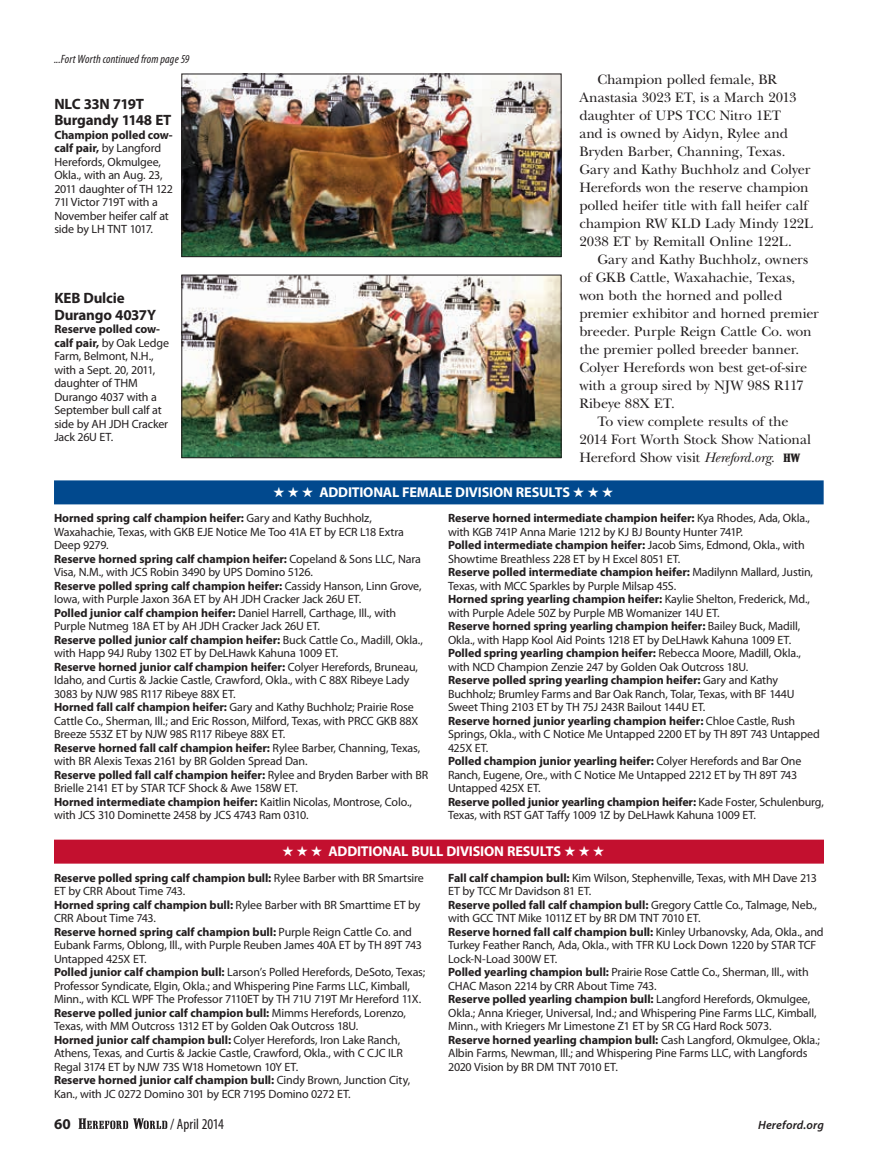
<style>
.page{position:relative;width:878px;height:1161px;background:#fff}
.page>*{position:absolute;margin:0;border:0;box-sizing:border-box;transform-origin:0 0}
.t1{font:700 15px/16.5px "Myriad Pro";letter-spacing:-.015em;color:#231f20}
.t2{font:condensed 15px "Myriad Pro";color:#231f20}
.t3{font:14.25px/18px "New Baskerville";letter-spacing:-.01em;color:#231f20}
.t4{font:700 14.25px "Myriad Pro";letter-spacing:-.015em;color:#fff}
.t5{font:12px/13.5px "Myriad Pro";letter-spacing:-.015em;color:#231f20}
.t6{font:italic condensed 12px "Myriad Pro";letter-spacing:.01em;color:#231f20}
.t7{font:italic 600 12px "Myriad Pro";letter-spacing:.015em;color:#231f20}
.s1{font-weight:700}
.s2{font-style:italic}
.s3{font-family:"Shattuck";font-size:12px}
</style>
<div class="page">
<img style="left:184px;top:76px;width:375px;height:179px">
<div style="left:182px;top:74px;width:379px;height:183px;border:1px solid #231f20"></div>
<img style="left:184px;top:277px;width:375px;height:179px">
<div style="left:182px;top:275px;width:379px;height:183px;border:1px solid #231f20"></div>
<div style="left:54px;top:480px;width:769px;height:24px;background:#01498e"></div>
<div style="left:54px;top:840px;width:770px;height:24px;background:#c3102f"></div>
<svg style="left:79px;top:1118px;width:88px;height:11px"></svg>
<p class="t6" style="left:54px;top:53px;width:137px">...Fort Worth continued from page 59</p>
<p class="t1" style="left:54px;top:96px;width:118px">NLC 33N 719T<br>Burgandy 1148 ET</p>
<p class="t5" style="left:54px;top:128px;width:120px"><span class="s1">Champion polled cow&shy;calf pair,</span> by Langford<br>Herefords, Okmulgee,<br>Okla., with an Aug. 23,<br>2011 daughter of TH 122<br>71I Victor 719T with a<br>November heifer calf at side by LH TNT 1017.</p>
<p class="t1" style="left:54px;top:290px;width:103px">KEB Dulcie<br>Durango 4037Y</p>
<p class="t5" style="left:54px;top:322px;width:116px"><span class="s1">Reserve polled cow&shy;calf pair,</span> by Oak Ledge<br>Farm, Belmont, N.H., with a Sept. 20, 2011, daughter of THM<br>Durango 4037 with a<br>September bull calf at side by AH JDH Cracker<br>Jack 26U ET.</p>
<p class="t3" style="left:579px;top:71px;width:235px;text-indent:18px">Champion polled female, BR<br>Anastasia 3023 ET, is a March 2013 daughter of UPS TCC Nitro 1ET<br>and is owned by Aidyn, Rylee and<br>Bryden Barber, Channing, Texas.<br>Gary and Kathy Buchholz and Colyer<br>Herefords won the reserve champion polled heifer title with fall heifer calf champion RW KLD Lady Mindy 122L<br>2038 ET by Remitall Online 122L.</p>
<p class="t3" style="left:597px;top:251px;width:212px">Gary and Kathy Buchholz, owners</p>
<p class="t3" style="left:579px;top:269px;width:217px">of GKB Cattle, Waxahachie, Texas,</p>
<p class="t3" style="left:579px;top:287px;width:204px">won both the horned and polled</p>
<p class="t3" style="left:579px;top:305px;width:241px">premier exhibitor and horned premier</p>
<p class="t3" style="left:579px;top:323px;width:234px">breeder. Purple Reign Cattle Co. won</p>
<p class="t3" style="left:579px;top:341px;width:221px">the premier polled breeder banner.</p>
<p class="t3" style="left:579px;top:359px;width:229px">Colyer Herefords won best get-of-sire</p>
<p class="t3" style="left:579px;top:377px;width:226px">with a group sired by NJW 98S R117</p>
<p class="t3" style="left:579px;top:395px;width:97px">Ribeye 88X ET.</p>
<p class="t3" style="left:597px;top:413px;width:193px">To view complete results of the</p>
<p class="t3" style="left:579px;top:431px;width:233px">2014 Fort Worth Stock Show National</p>
<p class="t3" style="left:579px;top:449px;width:222px">Hereford Show visit <span class="s2">Hereford.org.</span> <span class="s3">HW</span></p>
<p class="t4" style="left:273px;top:484px;width:342px">★ ★ ★ ADDITIONAL FEMALE DIVISION RESULTS ★ ★ ★</p>
<p class="t5" style="left:54px;top:512px;width:376px"><span class="s1">Horned spring calf champion heifer:</span> Gary and Kathy Buchholz, Waxahachie, Texas, with GKB EJE Notice Me Too 41A ET by ECR L18 Extra Deep 9279.<br><span class="s1">Reserve horned spring calf champion heifer:</span> Copeland &amp; Sons LLC, Nara Visa, N.M., with JCS Robin 3490 by UPS Domino 5126.<br><span class="s1">Reserve polled spring calf champion heifer:</span> Cassidy Hanson, Linn Grove, Iowa, with Purple Jaxon 36A ET by AH JDH Cracker Jack 26U ET.<br><span class="s1">Polled junior calf champion heifer:</span> Daniel Harrell, Carthage, Ill., with Purple Nutmeg 18A ET by AH JDH Cracker Jack 26U ET.<br><span class="s1">Reserve polled junior calf champion heifer:</span> Buck Cattle Co., Madill, Okla., with Happ 94J Ruby 1302 ET by DeLHawk Kahuna 1009 ET.<br><span class="s1">Reserve horned junior calf champion heifer:</span> Colyer Herefords, Bruneau, Idaho, and Curtis &amp; Jackie Castle, Crawford, Okla., with C 88X Ribeye Lady 3083 by NJW 98S R117 Ribeye 88X ET.<br><span class="s1">Horned fall calf champion heifer:</span> Gary and Kathy Buchholz; Prairie Rose Cattle Co., Sherman, Ill.; and Eric Rosson, Milford, Texas, with PRCC GKB 88X Breeze 553Z ET by NJW 98S R117 Ribeye 88X ET.<br><span class="s1">Reserve horned fall calf champion heifer:</span> Rylee Barber, Channing, Texas, with BR Alexis Texas 2161 by BR Golden Spread Dan.<br><span class="s1">Reserve polled fall calf champion heifer:</span> Rylee and Bryden Barber with BR Brielle 2141 ET by STAR TCF Shock &amp; Awe 158W ET.<br><span class="s1">Horned intermediate champion heifer:</span> Kaitlin Nicolas, Montrose, Colo., with JCS 310 Dominette 2458 by JCS 4743 Ram 0310.</p>
<p class="t5" style="left:448px;top:512px;width:377px"><span class="s1">Reserve horned intermediate champion heifer:</span> Kya Rhodes, Ada, Okla., with KGB 741P Anna Marie 1212 by KJ BJ Bounty Hunter 741P.<br><span class="s1">Polled intermediate champion heifer:</span> Jacob Sims, Edmond, Okla., with Showtime Breathless 228 ET by H Excel 8051 ET.<br><span class="s1">Reserve polled intermediate champion heifer:</span> Madilynn Mallard, Justin, Texas, with MCC Sparkles by Purple Milsap 45S.<br><span class="s1">Horned spring yearling champion heifer:</span> Kaylie Shelton, Frederick, Md., with Purple Adele 50Z by Purple MB Womanizer 14U ET.<br><span class="s1">Reserve horned spring yearling champion heifer:</span> Bailey Buck, Madill, Okla., with Happ Kool Aid Points 1218 ET by DeLHawk Kahuna 1009 ET.<br><span class="s1">Polled spring yearling champion heifer:</span> Rebecca Moore, Madill, Okla., with NCD Champion Zenzie 247 by Golden Oak Outcross 18U.<br><span class="s1">Reserve polled spring yearling champion heifer:</span> Gary and Kathy Buchholz; Brumley Farms and Bar Oak Ranch, Tolar, Texas, with BF 144U Sweet Thing 2103 ET by TH 75J 243R Bailout 144U ET.<br><span class="s1">Reserve horned junior yearling champion heifer:</span> Chloe Castle, Rush Springs, Okla., with C Notice Me Untapped 2200 ET by TH 89T 743 Untapped 425X ET.<br><span class="s1">Polled champion junior yearling heifer:</span> Colyer Herefords and Bar One Ranch, Eugene, Ore., with C Notice Me Untapped 2212 ET by TH 89T 743<br>Untapped 425X ET.<br><span class="s1">Reserve polled junior yearling champion heifer:</span> Kade Foster, Schulenburg, Texas, with RST GAT Taffy 1009 1Z by DeLHawk Kahuna 1009 ET.</p>
<p class="t4" style="left:282px;top:843px;width:324px">★ ★ ★ ADDITIONAL BULL DIVISION RESULTS ★ ★ ★</p>
<p class="t5" style="left:54px;top:871px;width:373px"><span class="s1">Reserve polled spring calf champion bull:</span> Rylee Barber with BR Smartsire ET by CRR About Time 743.<br><span class="s1">Horned spring calf champion bull:</span> Rylee Barber with BR Smarttime ET by CRR About Time 743.<br><span class="s1">Reserve horned spring calf champion bull:</span> Purple Reign Cattle Co. and Eubank Farms, Oblong, Ill., with Purple Reuben James 40A ET by TH 89T 743<br>Untapped 425X ET.<br><span class="s1">Polled junior calf champion bull:</span> Larson’s Polled Herefords, DeSoto, Texas; Professor Syndicate, Elgin, Okla.; and Whispering Pine Farms LLC, Kimball, Minn., with KCL WPF The Professor 7110ET by TH 71U 719T Mr Hereford 11X.<br><span class="s1">Reserve polled junior calf champion bull:</span> Mimms Herefords, Lorenzo, Texas, with MM Outcross 1312 ET by Golden Oak Outcross 18U.<br><span class="s1">Horned junior calf champion bull:</span> Colyer Herefords, Iron Lake Ranch, Athens, Texas, and Curtis &amp; Jackie Castle, Crawford, Okla., with C CJC ILR Regal 3174 ET by NJW 73S W18 Hometown 10Y ET.<br><span class="s1">Reserve horned junior calf champion bull:</span> Cindy Brown, Junction City, Kan., with JC 0272 Domino 301 by ECR 7195 Domino 0272 ET.</p>
<p class="t5" style="left:448px;top:871px;width:377px"><span class="s1">Fall calf champion bull:</span> Kim Wilson, Stephenville, Texas, with MH Dave 213<br>ET by TCC Mr Davidson 81 ET.<br><span class="s1">Reserve polled fall calf champion bull:</span> Gregory Cattle Co., Talmage, Neb., with GCC TNT Mike 1011Z ET by BR DM TNT 7010 ET.<br><span class="s1">Reserve horned fall calf champion bull:</span> Kinley Urbanovsky, Ada, Okla., and Turkey Feather Ranch, Ada, Okla., with TFR KU Lock Down 1220 by STAR TCF Lock-N-Load 300W ET.<br><span class="s1">Polled yearling champion bull:</span> Prairie Rose Cattle Co., Sherman, Ill., with CHAC Mason 2214 by CRR About Time 743.<br><span class="s1">Reserve polled yearling champion bull:</span> Langford Herefords, Okmulgee, Okla.; Anna Krieger, Universal, Ind.; and Whispering Pine Farms LLC, Kimball, Minn., with Kriegers Mr Limestone Z1 ET by SR CG Hard Rock 5073.<br><span class="s1">Reserve horned yearling champion bull:</span> Cash Langford, Okmulgee, Okla.; Albin Farms, Newman, Ill.; and Whispering Pine Farms LLC, with Langfords 2020 Vision by BR DM TNT 7010 ET.</p>
<p class="t1" style="left:54px;top:1116px;width:18px">60</p>
<p class="t2" style="left:170px;top:1116px;width:55px">/ April 2014</p>
<p class="t7" style="left:758px;top:1118px;width:67px">Hereford.org</p>
</div>
